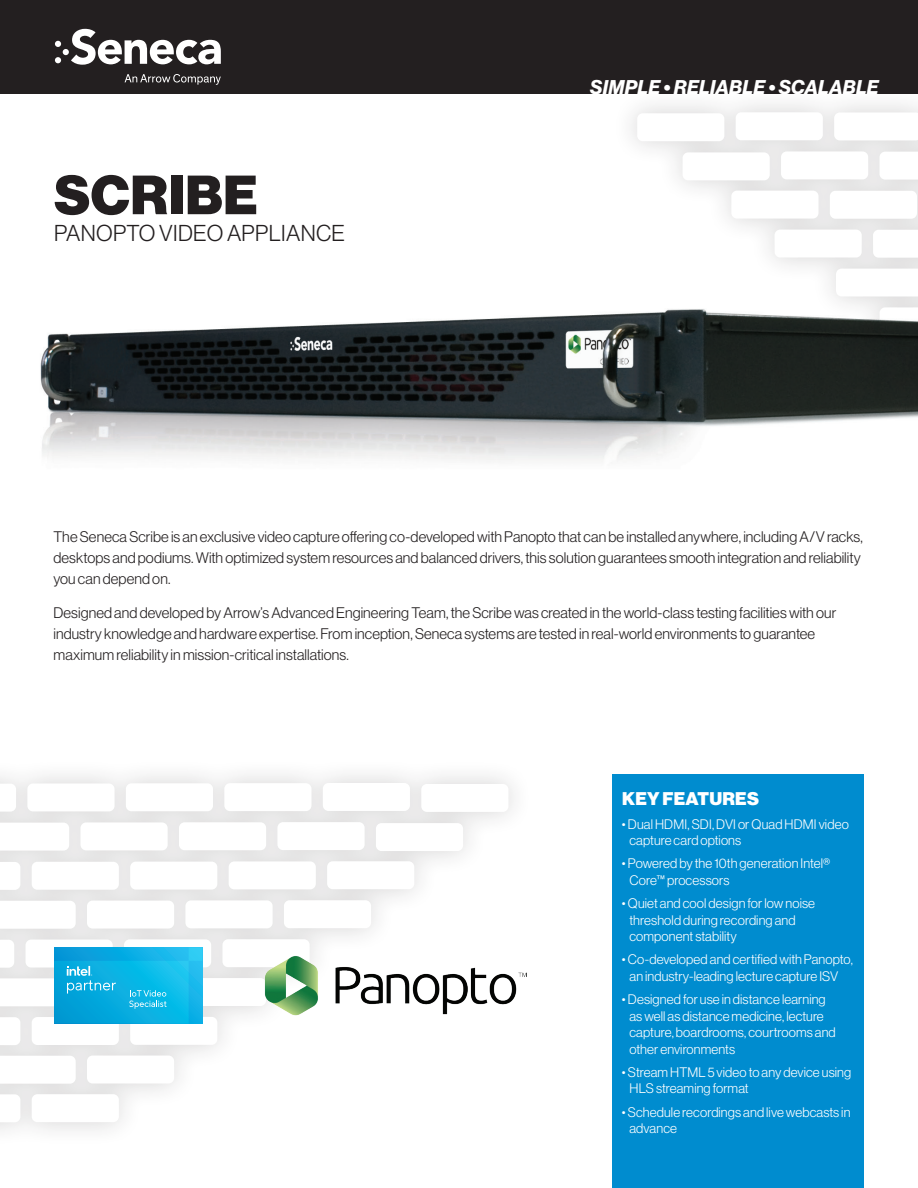
<style>
.page{position:relative;width:918px;height:1188px;background:#fff}
.page>*{position:absolute;margin:0;border:0;box-sizing:border-box;transform-origin:0 0}
.t1{font:54px "N Haas Grotesk DS Pro 95 Blk";letter-spacing:.015em;color:#231f20}
.t2{font:22.5px "N Haas Grotesk DS Pro 45 Lt";letter-spacing:.015em;color:#231f20}
.solution_tagline{font:19.5px "N Haas Grotesk DS Pro 76 Bd It";letter-spacing:.015em;color:#fff}
.Body_Copy_10_14{font:18px "N Haas Grotesk DS Pro 95 Blk";letter-spacing:.015em;color:#fff}
.Body_Copy_10_14-2{font:15px/21px "N Haas Grotesk DS Pro 45 Lt";letter-spacing:.005em;color:#231f20}
.Body_Copy_10_14-3{font:13.5px/16.5px "N Haas Grotesk DS Pro 45 Lt";letter-spacing:.01em;color:#fff}
</style>
<div class="page">
<div style="left:0;top:757px;width:533px;height:391px;background:#231f20;opacity:.2"></div>
<div style="left:421px;top:784px;width:87px;height:28px;background:#fff;border-radius:6px"></div>
<div style="left:323px;top:783px;width:87px;height:28px;background:#fff;border-radius:6px"></div>
<div style="left:224px;top:783px;width:88px;height:28px;background:#fff;border-radius:6px"></div>
<div style="left:126px;top:783px;width:87px;height:28px;background:#fff;border-radius:6px"></div>
<div style="left:27px;top:783px;width:88px;height:28px;background:#fff;border-radius:6px"></div>
<svg style="left:0;top:784px;width:16px;height:28px"></svg>
<div style="left:376px;top:823px;width:87px;height:28px;background:#fff;border-radius:6px"></div>
<div style="left:277px;top:822px;width:88px;height:28px;background:#fff;border-radius:6px"></div>
<div style="left:179px;top:822px;width:87px;height:28px;background:#fff;border-radius:6px"></div>
<div style="left:80px;top:822px;width:88px;height:28px;background:#fff;border-radius:6px"></div>
<svg style="left:0;top:823px;width:69px;height:28px"></svg>
<div style="left:179px;top:978px;width:87px;height:28px;background:#fff;border-radius:6px"></div>
<div style="left:327px;top:861px;width:87px;height:28px;background:#fff;border-radius:6px"></div>
<div style="left:229px;top:861px;width:87px;height:28px;background:#fff;border-radius:6px"></div>
<div style="left:130px;top:862px;width:87px;height:28px;background:#fff;border-radius:6px"></div>
<div style="left:32px;top:862px;width:87px;height:28px;background:#fff;border-radius:6px"></div>
<svg style="left:0;top:862px;width:20px;height:28px"></svg>
<div style="left:130px;top:1017px;width:87px;height:28px;background:#fff;border-radius:6px"></div>
<div style="left:284px;top:900px;width:87px;height:28px;background:#fff;border-radius:6px"></div>
<div style="left:185px;top:900px;width:88px;height:28px;background:#fff;border-radius:6px"></div>
<div style="left:87px;top:901px;width:87px;height:28px;background:#fff;border-radius:6px"></div>
<svg style="left:0;top:901px;width:76px;height:28px"></svg>
<div style="left:87px;top:1056px;width:87px;height:28px;background:#fff;border-radius:6px"></div>
<svg style="left:0;top:1056px;width:76px;height:28px"></svg>
<div style="left:222px;top:939px;width:88px;height:28px;background:#fff;border-radius:6px"></div>
<div style="left:124px;top:939px;width:87px;height:28px;background:#fff;border-radius:6px"></div>
<div style="left:32px;top:1094px;width:87px;height:28px;background:#fff;border-radius:6px"></div>
<svg style="left:0;top:1094px;width:20px;height:28px"></svg>
<div style="left:612px;top:87px;width:306px;height:390px;background:#231f20;opacity:.2"></div>
<div style="left:637px;top:113px;width:87px;height:28px;background:#fff;border-radius:6px"></div>
<div style="left:736px;top:112px;width:87px;height:28px;background:#fff;border-radius:6px"></div>
<svg style="left:834px;top:112px;width:84px;height:28px"></svg>
<div style="left:683px;top:152px;width:87px;height:28px;background:#fff;border-radius:6px"></div>
<div style="left:781px;top:151px;width:87px;height:28px;background:#fff;border-radius:6px"></div>
<svg style="left:880px;top:152px;width:38px;height:28px"></svg>
<div style="left:731px;top:191px;width:88px;height:28px;background:#fff;border-radius:6px"></div>
<div style="left:830px;top:191px;width:87px;height:28px;background:#fff;border-radius:6px"></div>
<div style="left:775px;top:230px;width:87px;height:28px;background:#fff;border-radius:6px"></div>
<svg style="left:873px;top:230px;width:45px;height:16px"></svg>
<img style="left:40px;top:246px;width:878px;height:231px">
<div style="left:612px;top:774px;width:252px;height:414px;background:#008ccf"></div>
<div style="left:0;top:0;width:918px;height:94px;background:#231f20"></div>
<svg style="left:55px;top:29px;width:166px;height:36px"></svg>
<svg style="left:125px;top:74px;width:96px;height:11px"></svg>
<svg style="left:0;top:940px;width:202px;height:105px"></svg>
<img style="left:265px;top:956px;width:261px;height:59px">
<p class="t1" style="left:54px;top:163px;width:205px">SCRIBE</p>
<p class="t2" style="left:54px;top:221px;width:293px">PANOPTO VIDEO APPLIANCE</p>
<p class="solution_tagline" style="left:590px;top:76px;width:290px">SIMPLE • RELIABLE • SCALABLE</p>
<p class="Body_Copy_10_14-2" style="left:53px;top:526px;width:811px">The Seneca Scribe is an exclusive video capture offering co-developed with Panopto that can be installed anywhere, including A/V racks, desktops and podiums. With optimized system resources and balanced drivers, this solution guarantees smooth integration and reliability you can depend on.</p>
<p class="Body_Copy_10_14-2" style="left:53px;top:602px;width:784px">Designed and developed by Arrow’s Advanced Engineering Team, the Scribe was created in the world-class testing facilities with our industry knowledge and hardware expertise. From inception, Seneca systems are tested in real-world environments to guarantee maximum reliability in mission-critical installations.</p>
<p class="Body_Copy_10_14" style="left:622px;top:788px;width:138px">KEY FEATURES</p>
<p class="Body_Copy_10_14-3" style="left:629px;top:816px;width:221px;text-indent:-8px">• Dual HDMI, SDI, DVI or Quad HDMI video capture card options</p>
<p class="Body_Copy_10_14-3" style="left:629px;top:855px;width:202px;text-indent:-8px">• Powered by the 10th generation Intel®<br>Core™ processors</p>
<p class="Body_Copy_10_14-3" style="left:629px;top:895px;width:187px;text-indent:-8px">• Quiet and cool design for low noise threshold during recording and component stability</p>
<p class="Body_Copy_10_14-3" style="left:622px;top:951px;width:232px;text-align:center">• Co-developed and certified with Panopto, an industry-leading lecture capture ISV</p>
<p class="Body_Copy_10_14-3" style="left:629px;top:991px;width:208px;text-indent:-8px">• Designed for use in distance learning as well as distance medicine, lecture capture, boardrooms, courtrooms and other environments</p>
<p class="Body_Copy_10_14-3" style="left:629px;top:1064px;width:223px;text-indent:-8px">• Stream HTML 5 video to any device using<br>HLS streaming format</p>
<p class="Body_Copy_10_14-3" style="left:629px;top:1104px;width:222px;text-indent:-8px">• Schedule recordings and live webcasts in advance</p>
</div>
